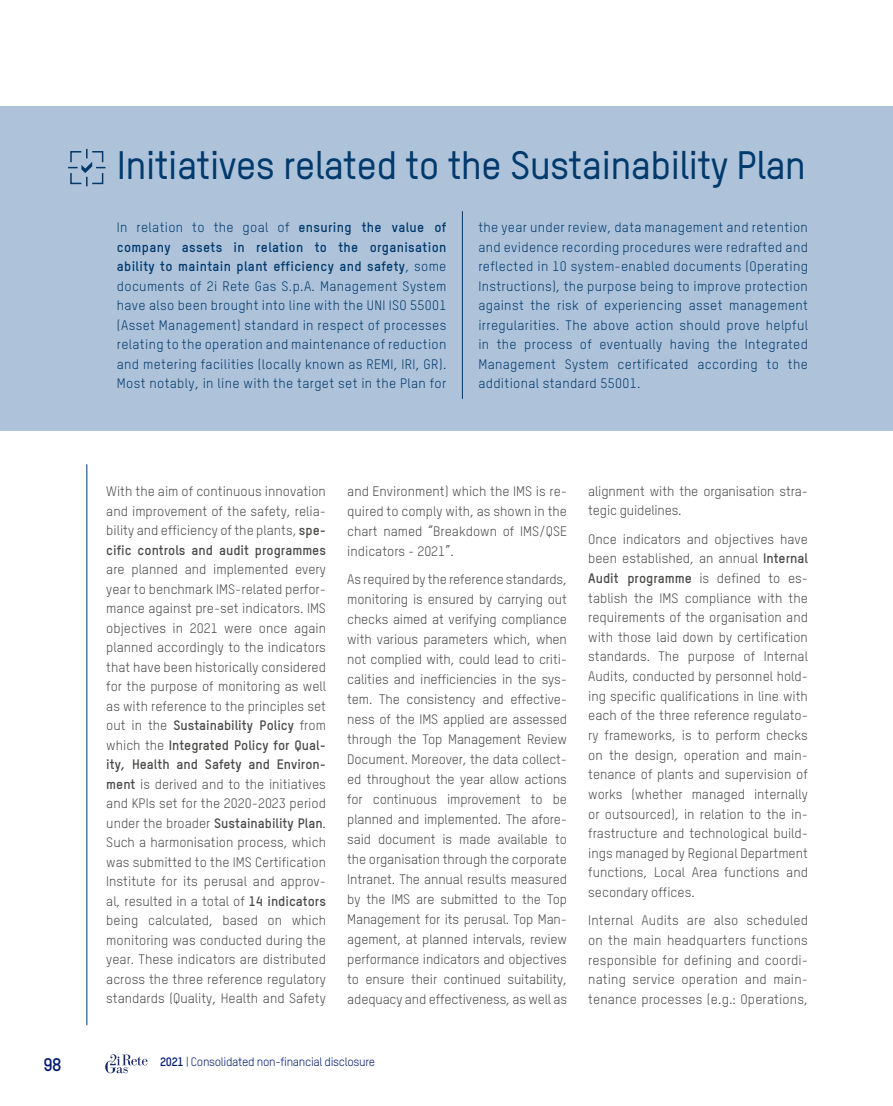
<style>
.page{position:relative;width:893px;height:1106px;background:#fff}
.page>*{position:absolute;margin:0;border:0;box-sizing:border-box;transform-origin:0 0}
.t1{font:500 39px "TSTARPRO";letter-spacing:-.02em;color:#00396c}
.t2{font:700 18px "TSTARPRO";color:#001a71}
.t3{font:13.5px/19.5px "TSTARPRO";color:#4a4a49;text-align:justify}
.t4{font:13.5px/19.5px "TSTARPRO";letter-spacing:.025em;color:#00396c;text-align:justify}
.t5{font:12px "TSTARPRO";letter-spacing:-.025em;color:#001a71}
.s1{font-weight:700}
</style>
<div class="page">
<svg style="left:105px;top:1054px;width:43px;height:19px"></svg>
<hr style="left:87px;top:464px;width:1px;height:561px;background:#00396c">
<div style="left:0;top:106px;width:893px;height:325px;background:#aec3da"></div>
<hr style="left:462px;top:211px;width:1px;height:188px;background:#00396c">
<svg style="left:68px;top:149px;width:38px;height:37px"></svg>
<h1 class="t1" style="left:117px;top:141px;width:691px">Initiatives related to the Sustainability Plan</h1>
<p class="t4" style="left:117px;top:217px;width:331px">In relation to the goal of <span class="s1">ensuring the value of company assets in relation to the organisation ability to maintain plant efficiency and safety</span>, some documents of 2i Rete Gas S.p.A. Management System have also been brought into line with the UNI ISO 55001 (Asset Management) standard in respect of processes relating to the operation and maintenance of reduction and metering facilities (locally known as REMI, IRI, GR).<br>Most notably, in line with the target set in the Plan for</p>
<p class="t4" style="left:478px;top:217px;width:331px">the year under review, data management and retention and evidence recording procedures were redrafted and reflected in 10 system-enabled documents (Operating Instructions), the purpose being to improve protection against the risk of experiencing asset management irregularities. The above action should prove helpful in the process of eventually having the Integrated Management System certificated according to the additional standard 55001.</p>
<p class="t3" style="left:106px;top:481px;width:221px">With the aim of continuous innovation and improvement of the safety, relia&shy;bility and efficiency of the plants, <span class="s1">spe&shy;cific controls and audit programmes</span></p>
<p class="t3" style="left:106px;top:559px;width:221px">are planned and implemented every year to benchmark IMS-related perfor&shy;mance against pre-set indicators. IMS objectives in 2021 were once again planned accordingly to the indicators that have been historically considered for the purpose of monitoring as well as with reference to the principles set out in the <span class="s1">Sustainability Policy</span> from which the <span class="s1">Integrated Policy for Qual&shy;ity, Health and Safety and Environ&shy;ment</span> is derived and to the initiatives and KPIs set for the 2020-2023 period under the broader <span class="s1">Sustainability Plan</span>.<br>Such a harmonisation process, which was submitted to the IMS Certification Institute for its perusal and approv&shy;al, resulted in a total of <span class="s1">14 indicators </span>being calculated, based on which monitoring was conducted during the year. These indicators are distributed across the three reference regulatory standards (Quality, Health and Safety</p>
<p class="t3" style="left:347px;top:481px;width:221px;line-height:20px">and Environment) which the IMS is re&shy;quired to comply with, as shown in the chart named “Breakdown of IMS/QSE indicators - 2021”.</p>
<p class="t3" style="left:347px;top:569px;width:221px;line-height:20px">As required by the reference standards, monitoring is ensured by carrying out checks aimed at verifying compliance with various parameters which, when not complied with, could lead to criti&shy;calities and inefficiencies in the sys&shy;tem. The consistency and effective&shy;ness of the IMS applied are assessed through the Top Management Review Document. Moreover, the data collect&shy;ed throughout the year allow actions for continuous improvement to be planned and implemented. The afore&shy;said document is made available to the organisation through the corporate Intranet. The annual results measured by the IMS are submitted to the Top Management for its perusal. Top Man&shy;agement, at planned intervals, review performance indicators and objectives to ensure their continued suitability, adequacy and effectiveness, as well as</p>
<h2 class="t2" style="left:43px;top:1053px;width:20px">98</h2>
<p class="t5" style="left:160px;top:1054px;width:217px"><span class="s1">2021</span> | Consolidated non-financial disclosure</p>
<p class="t3" style="left:588px;top:481px;width:221px">alignment with the organisation stra&shy;tegic guidelines.</p>
<p class="t3" style="left:588px;top:529px;width:221px">Once indicators and objectives have been established, an annual <span class="s1">Internal Audit programme</span> is defined to es&shy;tablish the IMS compliance with the requirements of the organisation and with those laid down by certification standards. The purpose of Internal Audits, conducted by personnel hold&shy;ing specific qualifications in line with each of the three reference regulato&shy;ry frameworks, is to perform checks on the design, operation and main&shy;tenance of plants and supervision of works (whether managed internally or outsourced), in relation to the in&shy;frastructure and technological build&shy;ings managed by Regional Department functions, Local Area functions and secondary offices.</p>
<p class="t3" style="left:588px;top:910px;width:221px">Internal Audits are also scheduled on the main headquarters functions responsible for defining and coordi&shy;nating service operation and main&shy;tenance processes (e.g.: Operations,</p>
</div>
